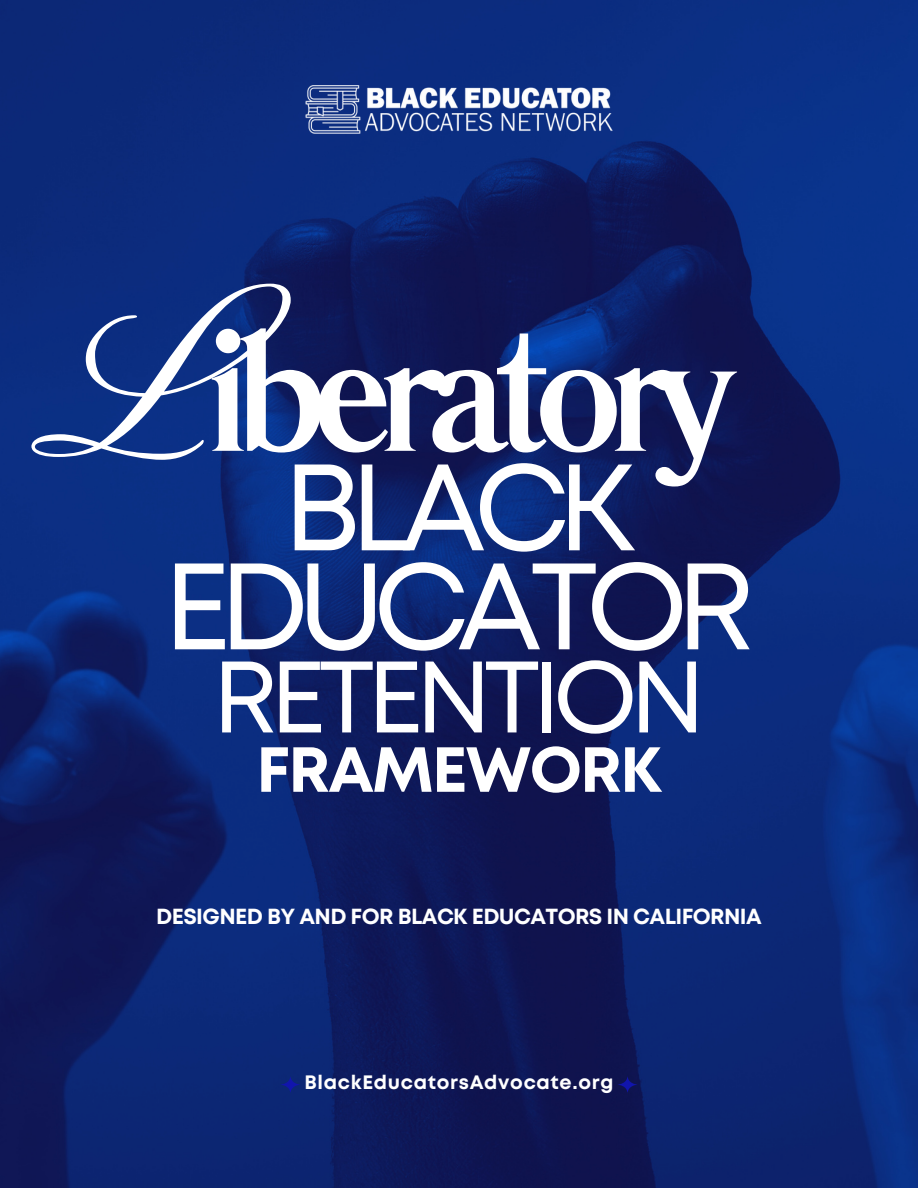
<style>
.page{position:relative;width:918px;height:1188px;background:#fff}
.page>*{position:absolute;margin:0;border:0;box-sizing:border-box;transform-origin:0 0}
.t1{font:252.9px "Pinyon Script";color:#fff}
.t2{font:700 169.95px "Literaturnaya";letter-spacing:-.1em;color:#fff}
.t3{font:122.55px/99px "Mont";letter-spacing:-.1em;color:#fff;text-align:center}
.t4{font:101.25px "Mont";letter-spacing:-.075em;color:#fff}
.t5{font:700 63.6px "Mont";letter-spacing:-.03em;color:#fff}
.t6{font:700 21.9px "Mont";letter-spacing:-.025em;color:#fff}
.t7{font:700 19.35px "Mont";letter-spacing:.035em;color:#fff}
</style>
<div class="page">
<img style="left:0;top:0;width:918px;height:1188px">
<svg style="left:280px;top:1075px;width:21px;height:18px"></svg>
<svg style="left:617px;top:1075px;width:21px;height:18px"></svg>
<img style="left:284px;top:81px;width:349px;height:62px">
<h1 class="t1" style="left:66px;top:238px;width:168px">L</h1>
<p class="t2" style="left:204px;top:293px;width:530px">iberatory</p>
<h2 class="t3" style="left:163px;top:467px;width:593px">BLACK<br>EDUCATOR</h2>
<h5 class="t4" style="left:212px;top:659px;width:495px">RETENTION</h5>
<h3 class="t5" style="left:256px;top:746px;width:407px">FRAMEWORK</h3>
<h4 class="t6" style="left:156px;top:908px;width:607px">DESIGNED BY AND FOR BLACK EDUCATORS IN CALIFORNIA</h4>
<p class="t7" style="left:304px;top:1075px;width:311px">BlackEducatorsAdvocate.org</p>
</div>
